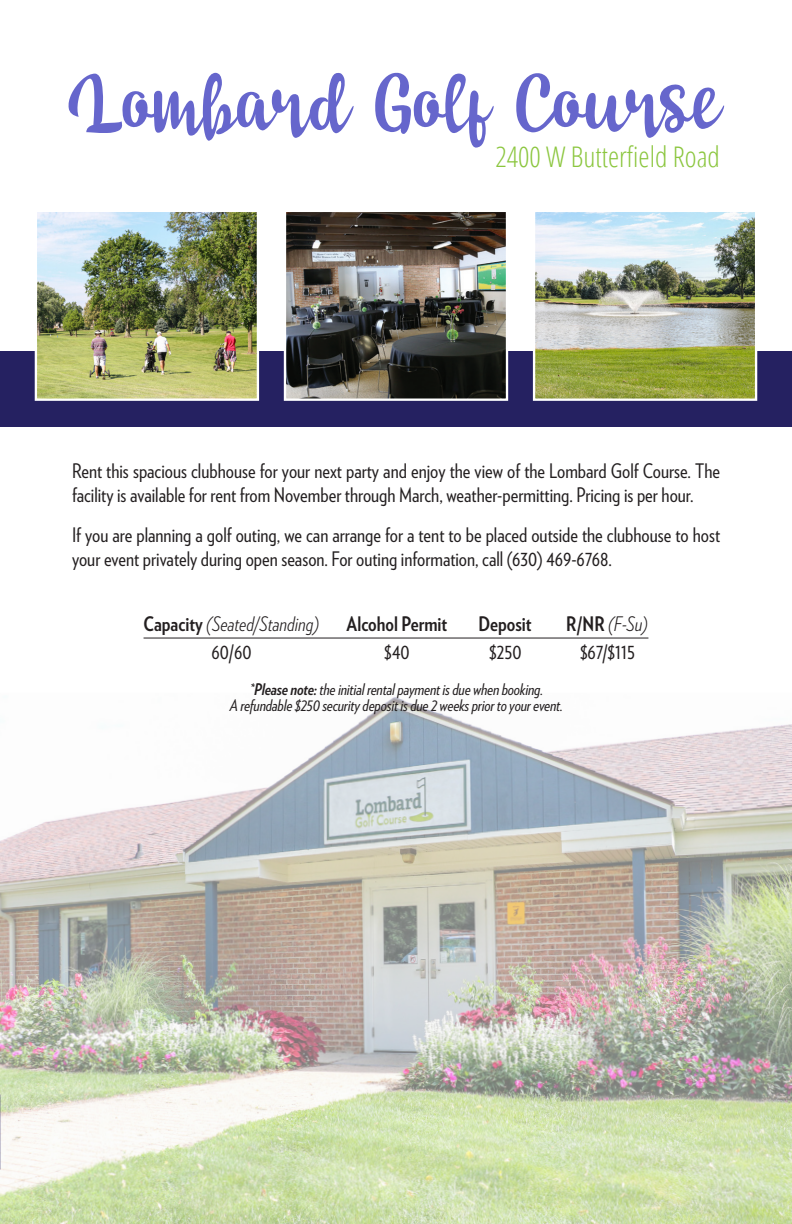
<style>
.page{position:relative;width:792px;height:1224px;background:#fff}
.page>*{position:absolute;margin:0;border:0;box-sizing:border-box;transform-origin:0 0}
.t1{font:86.2px "Marlina";letter-spacing:-.02em;color:#66c}
.t2{font:300 condensed 28.4px "Open Sans";color:#8bc63e}
.t3{font:20px/24px "Verlag Condensed";color:#231f20}
.t4{font:italic 300 20px "Verlag Condensed";color:#231f20}
.t5{font:700 20px "Verlag Condensed";color:#231f20}
.t6{font:italic 16px "Verlag Condensed";letter-spacing:-.01em;color:#231f20}
.s1{font-weight:700;font-style:normal}
.s2{font-weight:700}
</style>
<div class="page">
<div style="left:0;top:351px;width:792px;height:76px;background:#252161"></div>
<img style="left:0;top:697px;width:792px;height:527px">
<img style="left:287px;top:213px;width:218px;height:185px">
<div style="left:284px;top:210px;width:224px;height:191px;border:2px solid #fff"></div>
<img style="left:38px;top:213px;width:218px;height:185px">
<div style="left:35px;top:210px;width:224px;height:191px;border:2px solid #fff"></div>
<img style="left:536px;top:213px;width:218px;height:185px">
<div style="left:533px;top:210px;width:224px;height:191px;border:2px solid #fff"></div>
<hr style="left:144px;top:638px;width:504px;height:1px;background:#231f20">
<p class="t1" style="left:68px;top:48px;width:654px">Lombard Golf Course</p>
<p class="t2" style="left:495px;top:138px;width:226px">2400 W Butterfield Road</p>
<p class="t3" style="left:72px;top:458px;width:650px">Rent this spacious clubhouse for your next party and enjoy the view of the Lombard Golf Course. The facility is available for rent from November through March, weather-permitting. Pricing is per hour.</p>
<p class="t3" style="left:72px;top:522px;width:650px">If you are planning a golf outing, we can arrange for a tent to be placed outside the clubhouse to host your event privately during open season. For outing information, call (630) 469-6768.</p>
<p class="t4" style="left:144px;top:610px;width:177px"><span class="s1">Capacity</span> (Seated/Standing)</p>
<p class="t5" style="left:347px;top:609px;width:102px">Alcohol Permit</p>
<p class="t5" style="left:478px;top:609px;width:55px">Deposit</p>
<p class="t4" style="left:566px;top:610px;width:83px"><span class="s1">R/NR</span> (F-Su)</p>
<p class="t3" style="left:211px;top:639px;width:42px">60/60</p>
<p class="t3" style="left:384px;top:639px;width:27px">$40</p>
<p class="t3" style="left:489px;top:639px;width:34px">$250</p>
<p class="t3" style="left:580px;top:639px;width:57px">$67/$115</p>
<p class="t6" style="left:250px;top:678px;width:295px">*<span class="s2">Please note:</span> the initial rental payment is due when booking.</p>
<p class="t6" style="left:230px;top:694px;width:335px">A refundable $250 security deposit is due 2 weeks prior to your event.</p>
</div>
